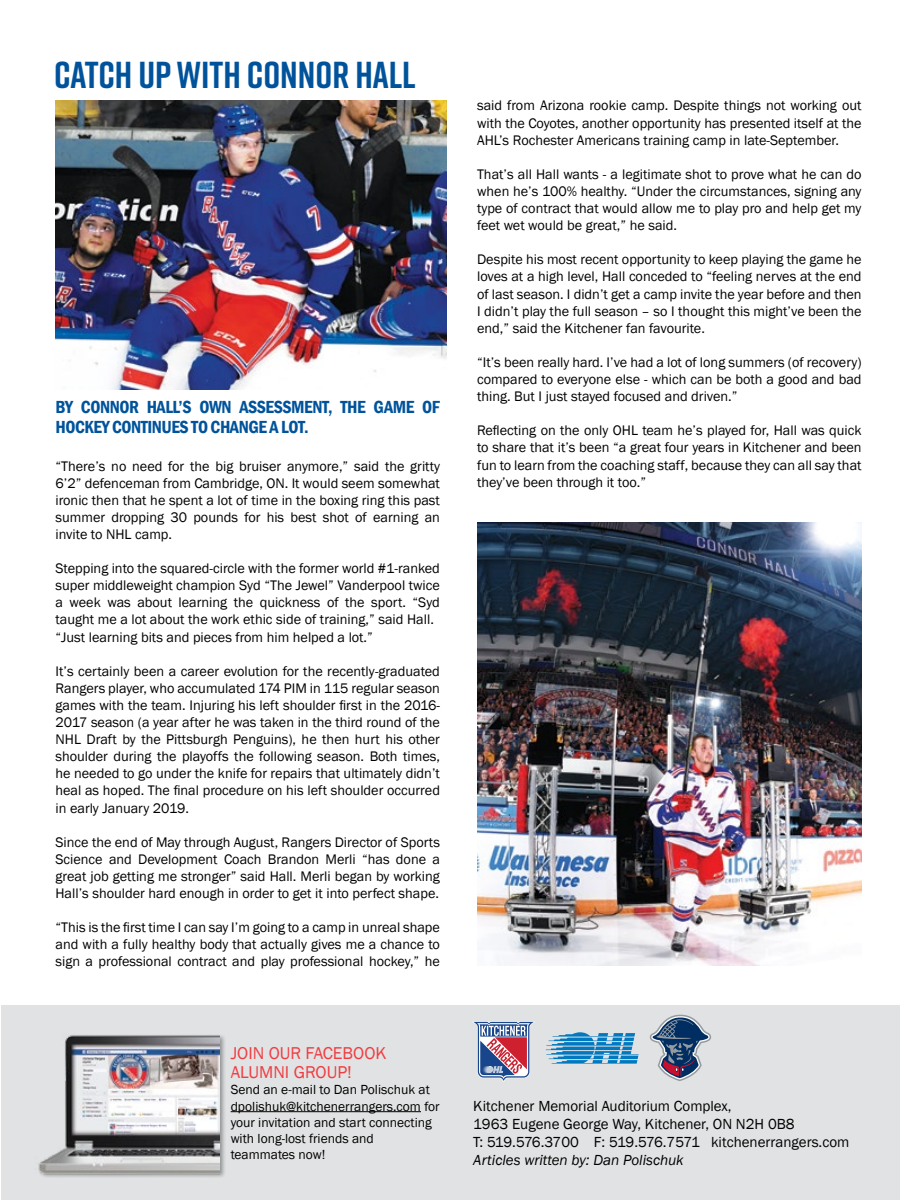
<style>
.page{position:relative;width:900px;height:1200px;background:#fff}
.page>*{position:absolute;margin:0;border:0;box-sizing:border-box;transform-origin:0 0}
.t1{font:700 37.5px "Rift";color:#00539b}
.t2{font:600 condensed 18px/20.4px "Franklin Gothic";letter-spacing:-.025em;color:#00539b}
.t3{font:17.55px/18.9px "Franklin Gothic";color:#ef3d42}
.t4{font:15px/18px "Franklin Gothic";color:#000}
.t5{font:italic 15px "Franklin Gothic";color:#000}
.t6{font:14.25px/17.1px "Franklin Gothic";color:#000;text-align:justify}
.t7{font:13.5px/16.2px "Franklin Gothic";color:#000}
</style>
<div class="page">
<div style="left:2px;top:1005px;width:898px;height:195px;background:#e1e2e3"></div>
<svg style="left:546px;top:1032px;width:93px;height:32px"></svg>
<svg style="left:473px;top:1021px;width:62px;height:61px"></svg>
<svg style="left:650px;top:1015px;width:61px;height:66px"></svg>
<hr style="left:231px;top:1111px;width:190px;height:1px;background:#000">
<div style="left:38px;top:1034px;width:188px;height:144px;background:#000;opacity:.35"></div>
<img style="left:38px;top:1034px;width:182px;height:143px">
<img style="left:477px;top:522px;width:385px;height:443px">
<img style="left:56px;top:100px;width:391px;height:289px">
<h1 class="t1" style="left:54px;top:48px;width:363px">CATCH UP WITH CONNOR HALL</h1>
<p class="t2" style="left:56px;top:396px;width:386px">BY CONNOR HALL’S OWN ASSESSMENT, THE GAME OF<br>HOCKEY CONTINUES TO CHANGE A LOT.</p>
<p class="t6" style="left:56px;top:458px;width:386px">“There’s no need for the big bruiser anymore,” said the gritty 6’2” defenceman from Cambridge, ON. It would seem somewhat ironic then that he spent a lot of time in the boxing ring this past summer dropping 30 pounds for his best shot of earning an invite to NHL camp.</p>
<p class="t6" style="left:56px;top:560px;width:386px;text-align:left">Stepping into the squared-circle with the former world #1-ranked super middleweight champion Syd “The Jewel” Vanderpool twice a week was about learning the quickness of the sport. “Syd taught me a lot about the work ethic side of training,” said Hall. “Just learning bits and pieces from him helped a lot.”</p>
<p class="t6" style="left:56px;top:663px;width:386px">It’s certainly been a career evolution for the recently-graduated Rangers player, who accumulated 174 PIM in 115 regular season games with the team. Injuring his left shoulder first in the 2016- 2017 season (a year after he was taken in the third round of the NHL Draft by the Pittsburgh Penguins), he then hurt his other shoulder during the playoffs the following season. Both times, he needed to go under the knife for repairs that ultimately didn’t heal as hoped. The final procedure on his left shoulder occurred in early January 2019.</p>
<p class="t6" style="left:56px;top:834px;width:386px">Since the end of May through August, Rangers Director of Sports Science and Development Coach Brandon Merli “has done a great job getting me stronger” said Hall. Merli began by working Hall’s shoulder hard enough in order to get it into perfect shape.</p>
<p class="t6" style="left:56px;top:919px;width:386px">“This is the first time I can say I’m going to a camp in unreal shape and with a fully healthy body that actually gives me a chance to sign a professional contract and play professional hockey,” he</p>
<p class="t3" style="left:231px;top:1044px;width:157px">JOIN OUR FACEBOOK<br>ALUMNI GROUP!</p>
<p class="t7" style="left:231px;top:1082px;width:210px">Send an e-mail to Dan Polischuk at dpolishuk@kitchenerrangers.com for your invitation and start connecting with long-lost friends and teammates now!</p>
<p class="t6" style="left:477px;top:97px;width:386px">said from Arizona rookie camp. Despite things not working out with the Coyotes, another opportunity has presented itself at the AHL’s Rochester Americans training camp in late-September.</p>
<p class="t6" style="left:477px;top:166px;width:386px">That’s all Hall wants - a legitimate shot to prove what he can do when he’s 100% healthy. “Under the circumstances, signing any type of contract that would allow me to play pro and help get my feet wet would be great,” he said.</p>
<p class="t6" style="left:477px;top:251px;width:386px">Despite his most recent opportunity to keep playing the game he loves at a high level, Hall conceded to “feeling nerves at the end of last season. I didn’t get a camp invite the year before and then I didn’t play the full season – so I thought this might’ve been the end,” said the Kitchener fan favourite.</p>
<p class="t6" style="left:477px;top:354px;width:386px">“It’s been really hard. I’ve had a lot of long summers (of recovery) compared to everyone else - which can be both a good and bad thing. But I just stayed focused and driven.”</p>
<p class="t6" style="left:477px;top:422px;width:386px">Reflecting on the only OHL team he’s played for, Hall was quick to share that it’s been “a great four years in Kitchener and been fun to learn from the coaching staff, because they can all say that they’ve been through it too.”</p>
<p class="t4" style="left:473px;top:1097px;width:378px">Kitchener Memorial Auditorium Complex,<br>1963 Eugene George Way, Kitchener, ON N2H 0B8<br>T: 519.576.3700 F: 519.576.7571 kitchenerrangers.com</p>
<p class="t5" style="left:473px;top:1151px;width:212px">Articles written by: Dan Polischuk</p>
</div>
